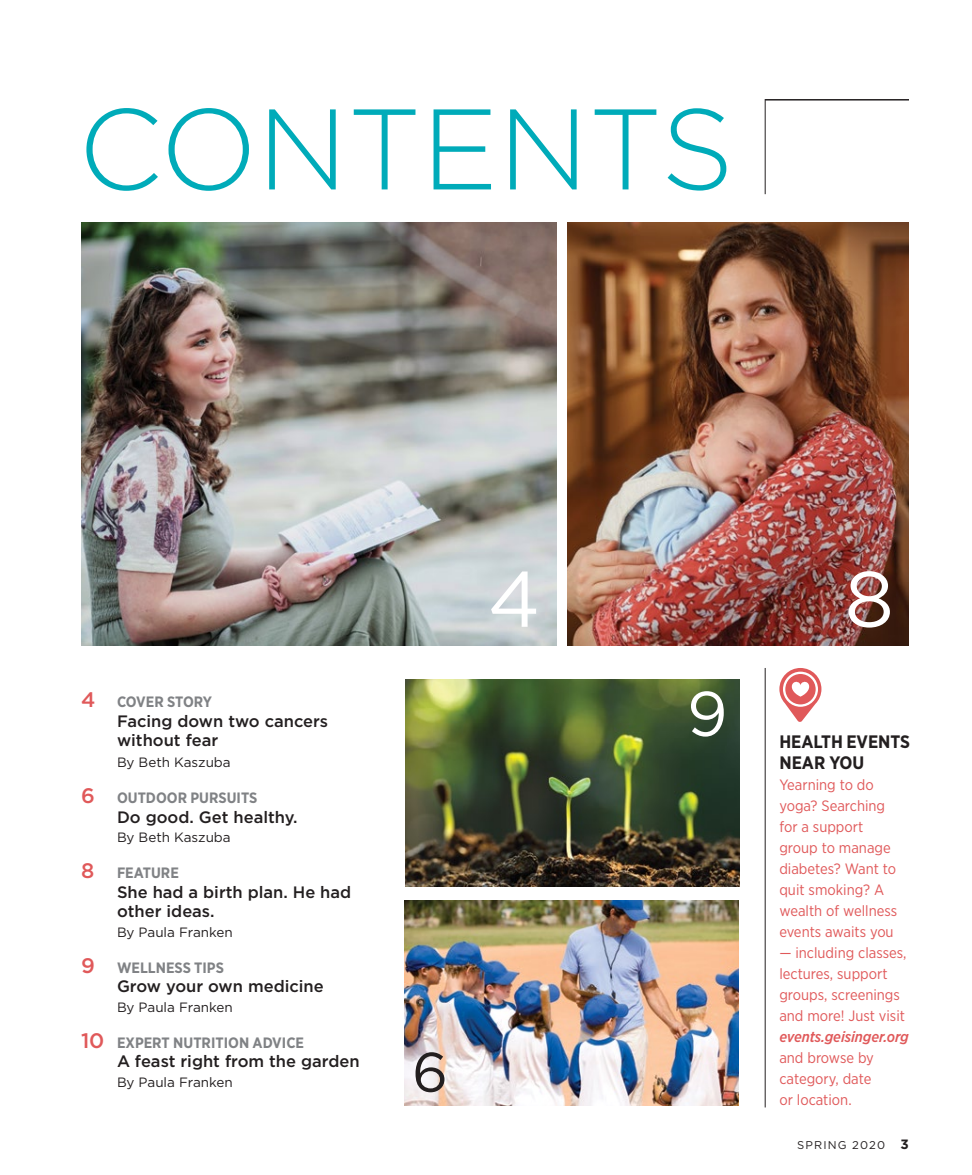
<style>
.page{position:relative;width:972px;height:1175px;background:#fff}
.page>*{position:absolute;margin:0;border:0;box-sizing:border-box;transform-origin:0 0}
.t1{font:300 114.3px "Gotham";color:#00abb9}
.t2{font:78.45px "Gotham";color:#fff}
.t3{font:62.7px "Gotham";color:#fff}
.t4{font:55.35px "Gotham";color:#231f20}
.t5{font:700 18px/21px "Gotham Narrow";letter-spacing:-.005em;color:#231f20}
.t6{font:500 16.5px/19.5px "Gotham";color:#231f20}
.t7{font:15px/21px "Gotham Narrow";color:#e0595a}
.t8{font:700 15px "Gotham Narrow";color:#808285}
.t9{font:italic 500 15px "Gotham Narrow";letter-spacing:-.005em;color:#e0595a}
.t10{font:700 15px "Gotham Narrow";letter-spacing:-.02em;color:#808285}
.t11{font:13.5px "Gotham";color:#231f20}
.t12{font:11.25px "Gotham";letter-spacing:.1em;color:#231f20}
.s1{font-family:"Gotham";font-weight:500;font-size:21px;color:#e0595a}
.s2{font-weight:700;font-size:13.5px}
</style>
<div class="page">
<hr style="left:765px;top:99px;width:144px;height:1px;background:#231f20">
<hr style="left:765px;top:99px;width:1px;height:95px;background:#231f20">
<svg style="left:779px;top:668px;width:42px;height:54px"></svg>
<img style="left:405px;top:900px;width:333px;height:205px">
<img style="left:406px;top:679px;width:333px;height:207px">
<img style="left:567px;top:223px;width:342px;height:422px">
<img style="left:81px;top:223px;width:475px;height:422px">
<hr style="left:765px;top:668px;width:1px;height:439px;background:#231f20">
<h1 class="t1" style="left:78px;top:77px;width:657px">CONTENTS</h1>
<p class="t10" style="left:81px;top:692px;width:133px"><span class="s1">4</span> COVER STORY</p>
<p class="t6" style="left:117px;top:711px;width:213px">Facing down two cancers without fear</p>
<p class="t11" style="left:117px;top:753px;width:115px">By Beth Kaszuba</p>
<p class="t8" style="left:81px;top:788px;width:178px"><span class="s1">6</span> OUTDOOR PURSUITS</p>
<p class="t6" style="left:117px;top:807px;width:182px">Do good. Get healthy.</p>
<p class="t11" style="left:117px;top:828px;width:115px">By Beth Kaszuba</p>
<p class="t8" style="left:81px;top:863px;width:99px"><span class="s1">8</span> FEATURE</p>
<p class="t6" style="left:117px;top:882px;width:236px">She had a birth plan. He had other ideas.</p>
<p class="t11" style="left:117px;top:923px;width:117px">By Paula Franken</p>
<p class="t8" style="left:81px;top:957px;width:145px"><span class="s1">9</span> WELLNESS TIPS</p>
<p class="t6" style="left:117px;top:976px;width:208px">Grow your own medicine</p>
<p class="t11" style="left:117px;top:998px;width:117px">By Paula Franken</p>
<p class="t8" style="left:81px;top:1032px;width:225px"><span class="s1">10</span> EXPERT NUTRITION ADVICE</p>
<p class="t6" style="left:117px;top:1051px;width:244px">A feast right from the garden</p>
<p class="t11" style="left:117px;top:1073px;width:117px">By Paula Franken</p>
<h3 class="t4" style="left:412px;top:1036px;width:37px">6</h3>
<h2 class="t2" style="left:488px;top:549px;width:54px">4</h2>
<h2 class="t2" style="left:845px;top:549px;width:51px">8</h2>
<h3 class="t3" style="left:687px;top:673px;width:42px">9</h3>
<p class="t5" style="left:779px;top:731px;width:132px">HEALTH EVENTS<br>NEAR YOU</p>
<p class="t7" style="left:779px;top:774px;width:119px">Yearning to do yoga? Searching for a support group to manage diabetes? Want to quit smoking? A wealth of wellness events awaits you</p>
<p class="t7" style="left:779px;top:942px;width:129px">— including classes, lectures, support groups, screenings and more! Just visit</p>
<p class="t9" style="left:779px;top:1027px;width:131px">events.geisinger.org</p>
<p class="t7" style="left:779px;top:1047px;width:96px">and browse by category, date or location.</p>
<p class="t12" style="left:797px;top:1137px;width:113px">SPRING 2020 <span class="s2">3</span></p>
</div>
